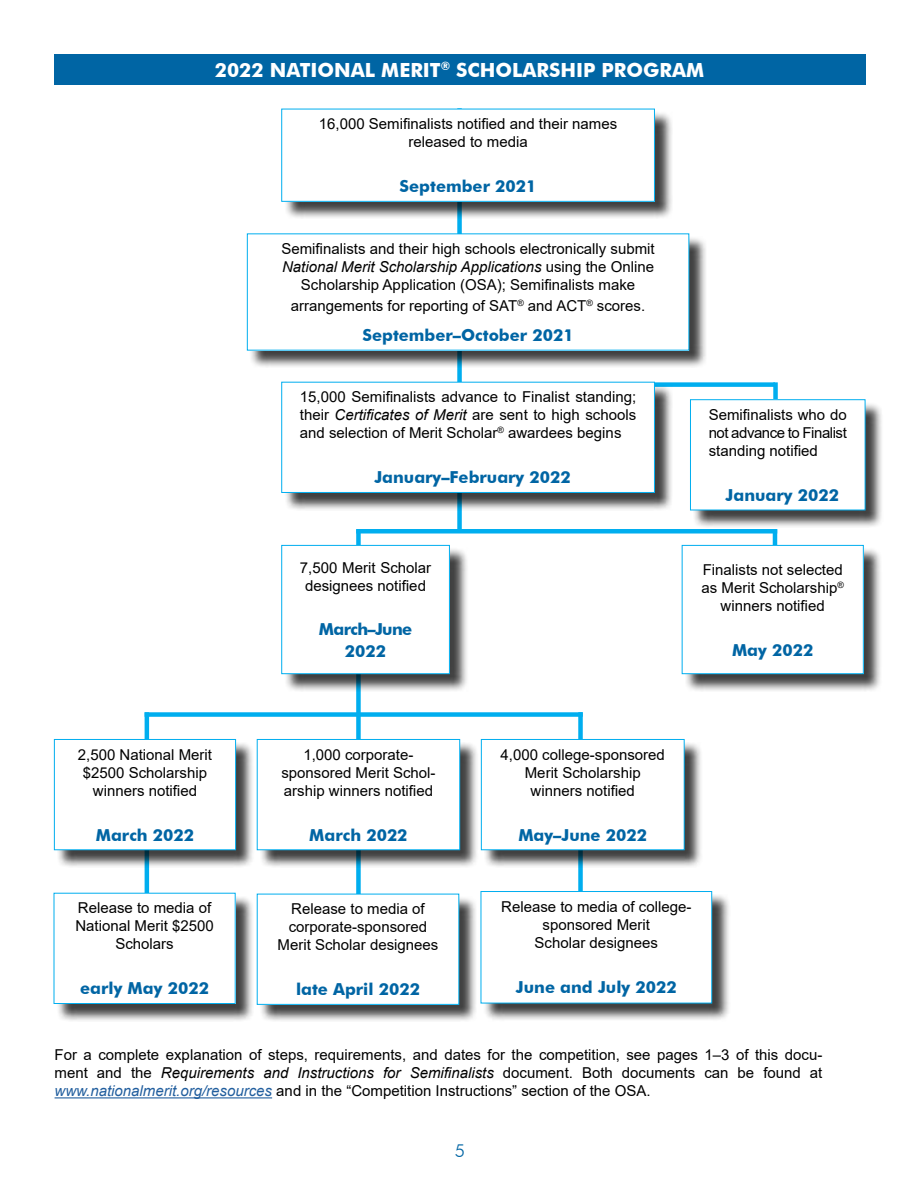
<style>
.page{position:relative;width:918px;height:1188px;background:#fff}
.page>*{position:absolute;margin:0;border:0;box-sizing:border-box;transform-origin:0 0}
.t1{font:700 19.5px "Futura BT";color:#fff}
.t2{font:300 18px "Futura BT";color:#0065a4}
.t3{font:700 16.5px "Futura BT";color:#0065a4}
.t4{font:700 16.5px "Futura BT";letter-spacing:-.04em;color:#0065a4}
.t5{font:15px/18px "Arial";color:#000;text-align:center}
.s1{font-style:italic}
.s2{font-style:italic;color:#215e9e}
</style>
<div class="page">
<div style="left:773px;top:382px;width:5px;height:115px;background:#00aeef"></div>
<div style="left:529px;top:382px;width:246px;height:5px;background:#00aeef"></div>
<hr style="left:773px;top:529px;width:4px;height:115px;background:#00aeef">
<hr style="left:145px;top:712px;width:4px;height:282px;background:#00aeef">
<div style="left:578px;top:712px;width:5px;height:282px;background:#00aeef"></div>
<div style="left:356px;top:529px;width:5px;height:457px;background:#00aeef"></div>
<div style="left:457px;top:108px;width:5px;height:421px;background:#00aeef"></div>
<div style="left:54px;top:54px;width:811px;height:31px;background:#0065a4"></div>
<div style="left:284px;top:111px;width:389px;height:108px;background:#000;opacity:.75"></div>
<div style="left:282px;top:109px;width:372px;height:92px;background:#fff"></div>
<div style="left:282px;top:109px;width:373px;height:93px;border:1px solid #00aeef"></div>
<div style="left:250px;top:236px;width:457px;height:132px;background:#000;opacity:.75"></div>
<div style="left:247px;top:234px;width:442px;height:116px;background:#fff"></div>
<div style="left:693px;top:402px;width:190px;height:126px;background:#000;opacity:.75"></div>
<div style="left:690px;top:400px;width:175px;height:110px;background:#fff"></div>
<div style="left:284px;top:385px;width:389px;height:126px;background:#000;opacity:.75"></div>
<div style="left:282px;top:382px;width:372px;height:110px;background:#fff"></div>
<div style="left:282px;top:382px;width:373px;height:111px;border:1px solid #00aeef"></div>
<div style="left:284px;top:548px;width:185px;height:144px;background:#000;opacity:.75"></div>
<div style="left:282px;top:545px;width:167px;height:129px;background:#fff"></div>
<div style="left:282px;top:545px;width:168px;height:129px;border:1px solid #00aeef"></div>
<div style="left:685px;top:548px;width:198px;height:144px;background:#000;opacity:.75"></div>
<div style="left:682px;top:545px;width:181px;height:129px;background:#fff"></div>
<div style="left:682px;top:545px;width:182px;height:129px;border:1px solid #00aeef"></div>
<div style="left:57px;top:742px;width:198px;height:126px;background:#000;opacity:.75"></div>
<div style="left:54px;top:739px;width:182px;height:111px;background:#fff"></div>
<div style="left:54px;top:739px;width:182px;height:111px;border:1px solid #00aeef"></div>
<div style="left:260px;top:742px;width:219px;height:126px;background:#000;opacity:.75"></div>
<div style="left:257px;top:739px;width:203px;height:111px;background:#fff"></div>
<div style="left:257px;top:739px;width:203px;height:111px;border:1px solid #00aeef"></div>
<div style="left:484px;top:742px;width:219px;height:126px;background:#000;opacity:.75"></div>
<div style="left:481px;top:739px;width:203px;height:111px;background:#fff"></div>
<div style="left:481px;top:739px;width:203px;height:111px;border:1px solid #00aeef"></div>
<div style="left:56px;top:896px;width:198px;height:126px;background:#000;opacity:.75"></div>
<div style="left:54px;top:893px;width:181px;height:111px;background:#fff"></div>
<div style="left:54px;top:893px;width:181px;height:111px;border:1px solid #00aeef"></div>
<div style="left:260px;top:896px;width:217px;height:126px;background:#000;opacity:.75"></div>
<div style="left:257px;top:894px;width:202px;height:110px;background:#fff"></div>
<div style="left:257px;top:894px;width:202px;height:111px;border:1px solid #00aeef"></div>
<div style="left:483px;top:894px;width:248px;height:127px;background:#000;opacity:.75"></div>
<div style="left:481px;top:892px;width:231px;height:111px;background:#fff"></div>
<div style="left:481px;top:891px;width:231px;height:112px;border:1px solid #00aeef"></div>
<hr style="left:55px;top:1097px;width:217px;height:1px;background:#215e9e">
<div style="left:145px;top:712px;width:438px;height:5px;background:#00aeef"></div>
<div style="left:356px;top:529px;width:421px;height:5px;background:#00aeef"></div>
<h1 class="t1" style="left:215px;top:58px;width:491px">2022 NATIONAL MERIT<sup>®</sup> SCHOLARSHIP PROGRAM</h1>
<p class="t5" style="left:319px;top:115px;width:300px">16,000 Semifinalists notified and their names released to media</p>
<p class="t3" style="left:400px;top:176px;width:138px">September 2021</p>
<p class="t5" style="left:78px;top:745px;width:136px">2,500 National Merit $2500 Scholarship winners notified</p>
<p class="t3" style="left:96px;top:825px;width:100px">March 2022</p>
<p class="t5" style="left:75px;top:899px;width:140px">Release to media of<br>National Merit $2500<br>Scholars</p>
<p class="t3" style="left:80px;top:978px;width:130px">early May 2022</p>
<p class="t5" style="left:281px;top:240px;width:375px">Semifinalists and their high schools electronically submit<br><span class="s1">National Merit Scholarship Applications</span> using the Online<br>Scholarship Application (OSA); Semifinalists make</p>
<p class="t5" style="left:291px;top:297px;width:356px">arrangements for reporting of SAT<sup>®</sup> and ACT<sup>®</sup> scores.</p>
<p class="t3" style="left:362px;top:325px;width:213px">September–October 2021</p>
<p class="t5" style="left:300px;top:388px;width:338px;text-align:justify">15,000 Semifinalists advance to Finalist standing; their <span class="s1">Certificates of Merit</span> are sent to high schools and selection of Merit Scholar<sup>®</sup> awardees begins</p>
<p class="t3" style="left:374px;top:467px;width:198px">January–February 2022</p>
<p class="t5" style="left:300px;top:559px;width:133px">7,500 Merit Scholar designees notified</p>
<p class="t4" style="left:319px;top:619px;width:95px">March–June</p>
<p class="t3" style="left:345px;top:641px;width:43px">2022</p>
<p class="t5" style="left:709px;top:405px;width:140px;text-align:justify">Semifinalists who do not advance to Finalist standing notified</p>
<p class="t3" style="left:726px;top:485px;width:115px">January 2022</p>
<p class="t5" style="left:702px;top:560px;width:144px">Finalists not selected as Merit Scholarship<sup>® </sup>winners notified</p>
<p class="t3" style="left:732px;top:640px;width:83px">May 2022</p>
<p class="t5" style="left:281px;top:745px;width:156px">1,000 corporate‑ sponsored Merit Schol&shy;arship winners notified</p>
<p class="t3" style="left:309px;top:825px;width:100px">March 2022</p>
<p class="t5" style="left:278px;top:900px;width:162px">Release to media of corporate-sponsored<br>Merit Scholar designees</p>
<p class="t3" style="left:296px;top:979px;width:125px">late April 2022</p>
<p class="t5" style="left:501px;top:745px;width:166px">4,000 college-sponsored<br>Merit Scholarship winners notified</p>
<p class="t3" style="left:518px;top:825px;width:130px">May–June 2022</p>
<p class="t5" style="left:501px;top:898px;width:192px">Release to media of college&shy;sponsored Merit<br>Scholar designees</p>
<p class="t3" style="left:516px;top:977px;width:162px">June and July 2022</p>
<p class="t5" style="left:55px;top:1046px;width:769px;text-align:justify">For a complete explanation of steps, requirements, and dates for the competition, see pages 1–3 of this docu&shy;ment and the <span class="s1">Requirements and Instructions for Semifinalists</span> document. Both documents can be found at <span class="s2">www.nationalmerit.org/resources</span> and in the “Competition Instructions” section of the OSA.</p>
<p class="t2" style="left:455px;top:1140px;width:12px">5</p>
</div>
